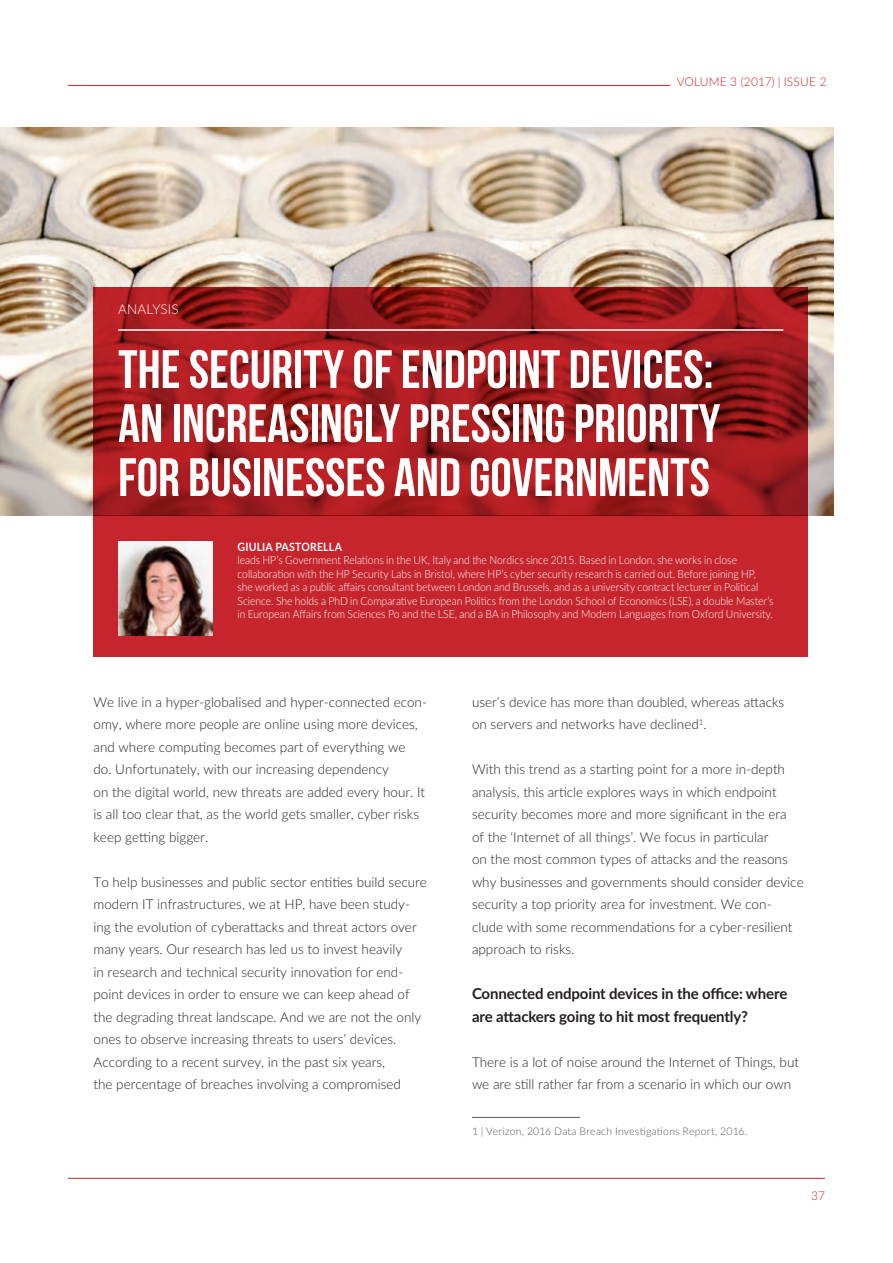
<style>
.page{position:relative;width:893px;height:1263px;background:#fff}
.page>*{position:absolute;margin:0;border:0;box-sizing:border-box;transform-origin:0 0}
.t1{font:54px/54px "Bebas Neue";color:#fff}
.t2{font:700 15px/22.5px "Lato";letter-spacing:-.01em;color:#231f20}
.t3{font:300 13.5px/22.5px "Lato";color:#231f20}
.t4{font:300 13.5px "Lato";letter-spacing:.005em;color:#fff}
.t5{font:300 12px "Lato";letter-spacing:.01em;color:#c6252d}
.t6{font:700 11.4px "Lato";letter-spacing:.02em;color:#fff;scale:.92 1}
.t7{font:300 11.25px/13.5px "Lato";letter-spacing:-.005em;color:#fff;scale:.92 1}
.t8{font:300 10.5px "Lato";letter-spacing:.02em;color:#57585a}
</style>
<div class="page">
<img style="left:0;top:128px;width:833px;height:388px">
<svg style="left:94px;top:287px;width:714px;height:229px;background:#a11b1e"></svg>
<hr style="left:118px;top:329px;width:665px;height:2px;background:#fff">
<div style="left:94px;top:516px;width:714px;height:141px;background:#c6252d"></div>
<img style="left:119px;top:542px;width:93px;height:93px">
<hr style="left:472px;top:1117px;width:108px;height:1px;background:#57585a">
<hr style="left:68px;top:1178px;width:757px;height:1px;background:#c6252d">
<hr style="left:68px;top:85px;width:602px;height:1px;background:#c6252d">
<p class="t5" style="left:677px;top:73px;width:152px">VOLUME 3 (2017) | ISSUE 2</p>
<p class="t4" style="left:118px;top:300px;width:62px">ANALYSIS</p>
<h1 class="t1" style="left:118px;top:342px;width:604px">THE SECURITY OF ENDPOINT DEVICES:<br>AN INCREASINGLY PRESSING PRIORITY<br>FOR BUSINESSES AND GOVERNMENTS</h1>
<p class="t6" style="left:237px;top:538px;width:115px">GIULIA PASTORELLA</p>
<p class="t7" style="left:237px;top:553px;width:584px">leads HP’s Government Relations in the UK, Italy and the Nordics since 2015. Based in London, she works in close collaboration with the HP Security Labs in Bristol, where HP’s cyber security research is carried out. Before joining HP, she worked as a public affairs consultant between London and Brussels, and as a university contract lecturer in Political Science. She holds a PhD in Comparative European Politics from the London School of Economics (LSE), a double Master’s in European Affairs from Sciences Po and the LSE, and a BA in Philosophy and Modern Languages from Oxford University.</p>
<p class="t3" style="left:94px;top:690px;width:335px">We live in a hyper-globalised and hyper-connected econ&shy;omy, where more people are online using more devices, and where computing becomes part of everything we<br>do. Unfortunately, with our increasing dependency<br>on the digital world, new threats are added every hour. It is all too clear that, as the world gets smaller, cyber risks keep getting bigger.</p>
<p class="t3" style="left:94px;top:870px;width:335px">To help businesses and public sector entities build secure modern IT infrastructures, we at HP, have been study&shy;ing the evolution of cyberattacks and threat actors over many years. Our research has led us to invest heavily<br>in research and technical security innovation for end&shy;point devices in order to ensure we can keep ahead of the degrading threat landscape. And we are not the only ones to observe increasing threats to users’ devices.<br>According to a recent survey, in the past six years,<br>the percentage of breaches involving a compromised</p>
<p class="t3" style="left:472px;top:690px;width:314px">user’s device has more than doubled, whereas attacks on servers and networks have declined<sup>1</sup>.</p>
<p class="t3" style="left:472px;top:757px;width:333px">With this trend as a starting point for a more in-depth analysis, this article explores ways in which endpoint security becomes more and more significant in the era<br>of the ‘Internet of all things’. We focus in particular<br>on the most common types of attacks and the reasons why businesses and governments should consider device security a top priority area for investment. We con&shy;clude with some recommendations for a cyber-resilient approach to risks.</p>
<p class="t2" style="left:472px;top:982px;width:317px">Connected endpoint devices in the office: where are attackers going to hit most frequently?</p>
<p class="t3" style="left:472px;top:1050px;width:329px">There is a lot of noise around the Internet of Things, but we are still rather far from a scenario in which our own</p>
<p class="t8" style="left:472px;top:1124px;width:277px">1 | Verizon, 2016 Data Breach Investigations Report, 2016.</p>
<p class="t5" style="left:811px;top:1188px;width:15px">37</p>
</div>
